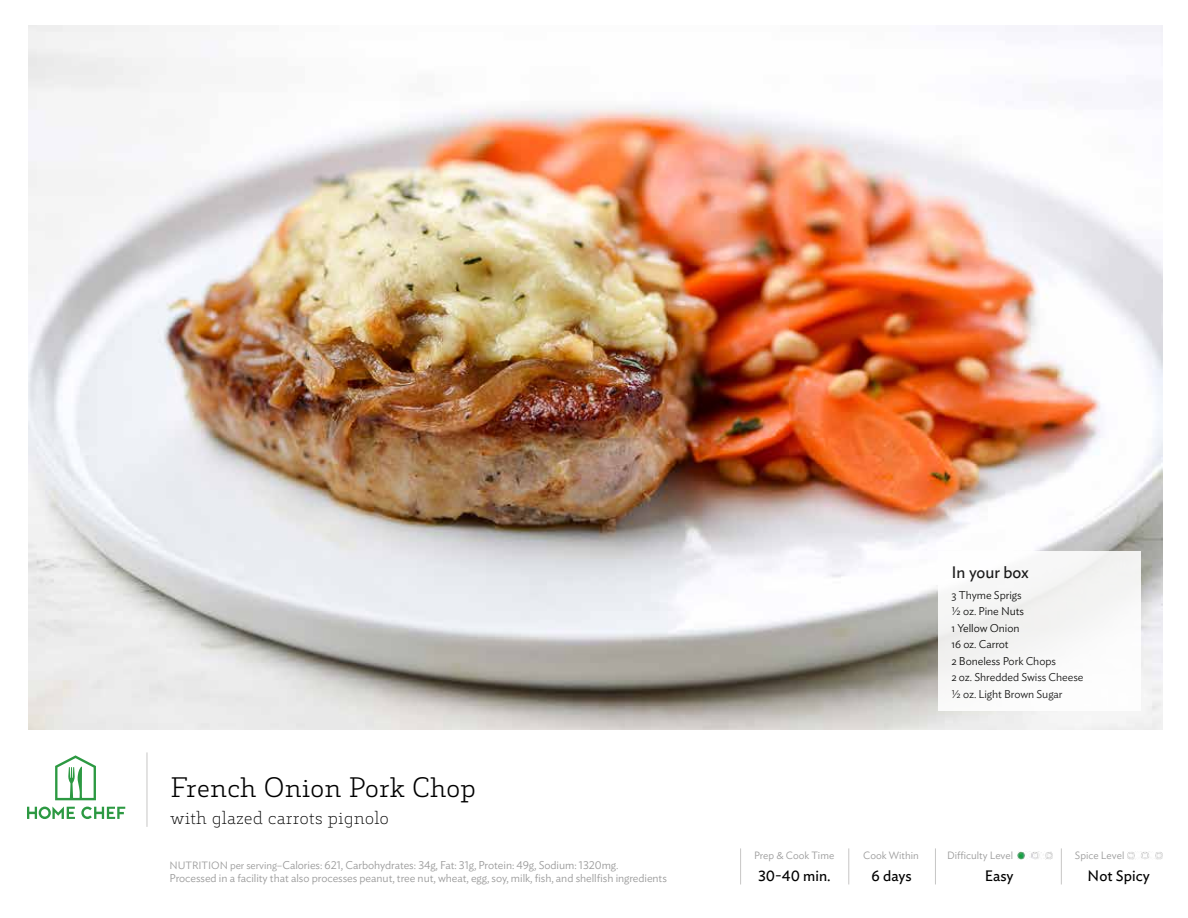
<style>
.page{position:relative;width:1188px;height:918px;background:#fff}
.page>*{position:absolute;margin:0;border:0;box-sizing:border-box;transform-origin:0 0}
.t1{font:300 27px "Decour";color:#000}
.t2{font:200 18px "Decour";color:#000}
.t3{font:16.5px "Ideal Sans";letter-spacing:-.005em;color:#000}
.t4{font:15px "Ideal Sans";color:#000}
.t5{font:300 11.25px/13.5px "Ideal Sans";letter-spacing:-.005em;color:#9a9a9a}
.t6{font:300 11.25px/16.5px "Ideal Sans";letter-spacing:-.005em;color:#000}
.t7{font:300 10.5px "Ideal Sans";color:#9a9a9a}
.s1{font-size:10.5px}
</style>
<div class="page">
<img style="left:29px;top:26px;width:1133px;height:704px">
<svg style="left:27px;top:807px;width:98px;height:12px"></svg>
<svg style="left:55px;top:755px;width:41px;height:45px"></svg>
<hr style="left:848px;top:848px;width:1px;height:36px;background:#c7c6c5">
<hr style="left:935px;top:848px;width:1px;height:36px;background:#c7c6c5">
<hr style="left:1061px;top:848px;width:1px;height:36px;background:#c7c6c5">
<hr style="left:740px;top:848px;width:1px;height:36px;background:#c7c6c5">
<hr style="left:147px;top:752px;width:1px;height:75px;background:#c7c6c5">
<div style="left:938px;top:552px;width:203px;height:159px;background:#f7f7f6"></div>
<img style="left:1018px;top:852px;width:34px;height:7px">
<img style="left:1128px;top:852px;width:34px;height:7px">
<h3 class="t3" style="left:951px;top:560px;width:79px">In your box</h3>
<p class="t6" style="left:951px;top:586px;width:134px">3 Thyme Sprigs<br>½ oz. Pine Nuts<br>1 Yellow Onion<br>16 oz. Carrot<br>2 Boneless Pork Chops<br>2 oz. Shredded Swiss Cheese ½ oz. Light Brown Sugar</p>
<h1 class="t1" style="left:170px;top:772px;width:308px">French Onion Pork Chop</h1>
<h2 class="t2" style="left:170px;top:807px;width:221px">with glazed carrots pignolo</h2>
<p class="t5" style="left:170px;top:857px;width:499px"><span class="s1">NUTRITION per serving–</span>Calories: 621, Carbohydrates: 34g, Fat: 31g, Protein: 49g, Sodium: 1320mg.<br>Processed in a facility that also processes peanut, tree nut, wheat, egg, soy, milk, fish, and shellfish ingredients</p>
<h3 class="t4" style="left:758px;top:865px;width:74px">30-40 min.</h3>
<h3 class="t4" style="left:871px;top:864px;width:42px">6 days</h3>
<h3 class="t4" style="left:985px;top:865px;width:30px">Easy</h3>
<h3 class="t4" style="left:1088px;top:865px;width:64px">Not Spicy</h3>
<p class="t7" style="left:754px;top:847px;width:82px">Prep &amp; Cook Time</p>
<p class="t7" style="left:863px;top:847px;width:57px">Cook Within</p>
<p class="t7" style="left:947px;top:847px;width:68px">Difficulty Level</p>
<p class="t7" style="left:1075px;top:847px;width:51px">Spice Level</p>
</div>
